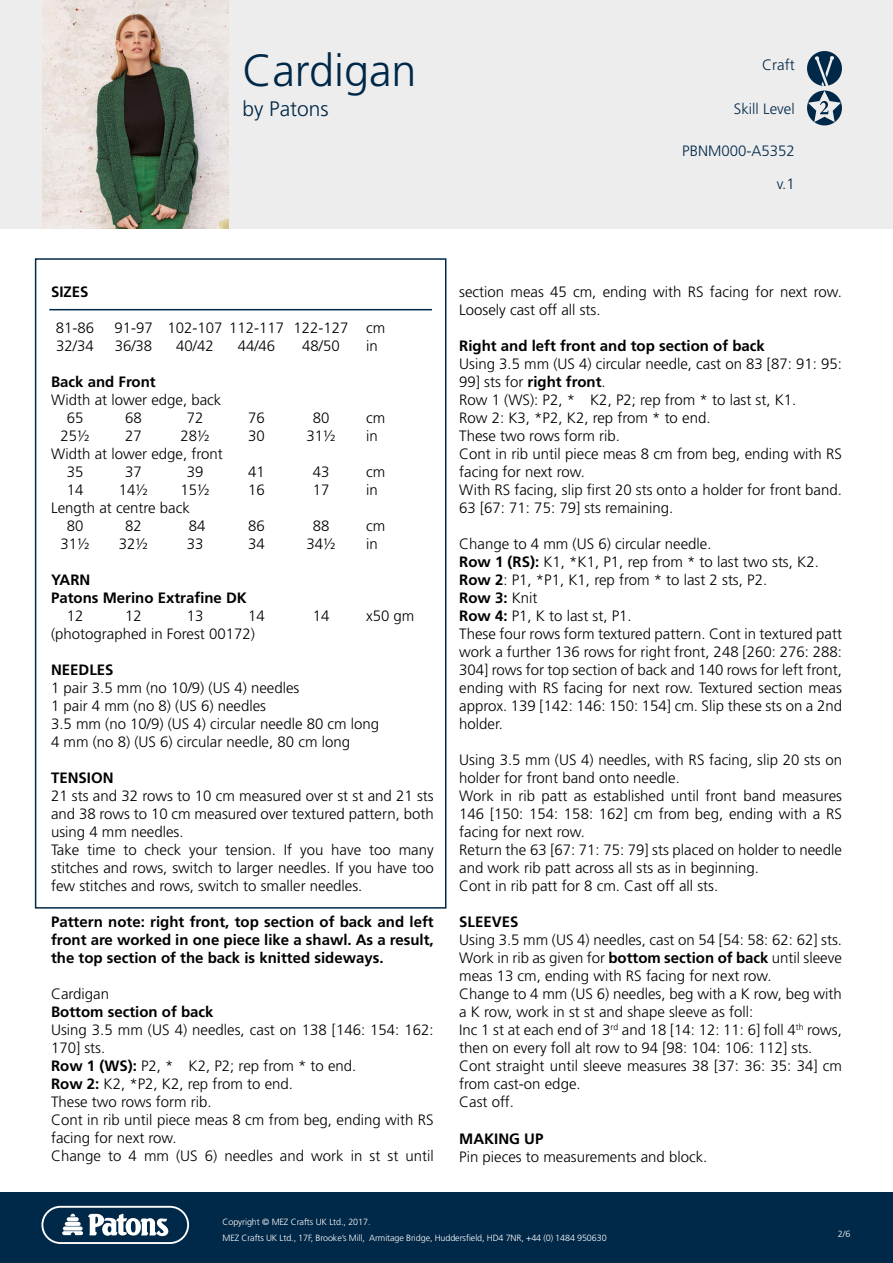
<style>
.page{position:relative;width:893px;height:1263px;background:#fff}
.page>*{position:absolute;margin:0;border:0;box-sizing:border-box;transform-origin:0 0}
.t1{font:300 45px "Frutiger";color:#002848}
.t2{font:300 21px "Frutiger";color:#002848}
.t3{font:300 15px/18px "Frutiger";color:#000}
.t4{font:700 15px/18px "Frutiger LT Std";color:#000}
.t5{font:300 15px "Frutiger";color:#002848}
.t6{font:300 9px/16.5px "Frutiger";letter-spacing:-.01em;color:#fff}
.s1{font-family:"Frutiger LT Std";font-weight:700}
.s2{font-family:"Frutiger";font-weight:300}
</style>
<div class="page">
<div style="left:0;top:1192px;width:893px;height:71px;background:#002848"></div>
<div style="left:0;top:0;width:893px;height:228px;background:#ededed"></div>
<img style="left:43px;top:0;width:186px;height:228px">
<div style="left:41px;top:1206px;width:148px;height:38px;border:2px solid #fff;border-radius:18px"></div>
<svg style="left:62px;top:1213px;width:106px;height:23px"></svg>
<hr style="left:49px;top:309px;width:383px;height:1px;background:#002848">
<div style="left:35px;top:258px;width:411px;height:651px;border:2px solid #002848"></div>
<svg style="left:807px;top:51px;width:35px;height:74px"></svg>
<h1 class="t1" style="left:242px;top:45px;width:176px">Cardigan</h1>
<h2 class="t2" style="left:242px;top:97px;width:88px">by Patons</h2>
<p class="t5" style="left:762px;top:57px;width:34px">Craft</p>
<p class="t5" style="left:734px;top:100px;width:62px">Skill Level</p>
<p class="t5" style="left:682px;top:142px;width:114px">PBNM000-A5352</p>
<p class="t5" style="left:777px;top:175px;width:20px">v.1</p>
<p class="t4" style="left:51px;top:283px;width:39px">SIZES</p>
<p class="t3" style="left:56px;top:319px;width:40px">81-86</p>
<p class="t3" style="left:114px;top:319px;width:272px">91-97 102-107 112-117 122-127 cm</p>
<p class="t3" style="left:56px;top:337px;width:39px">32/34</p>
<p class="t3" style="left:115px;top:337px;width:39px">36/38</p>
<p class="t3" style="left:176px;top:337px;width:39px">40/42</p>
<p class="t3" style="left:238px;top:337px;width:39px">44/46</p>
<p class="t3" style="left:302px;top:337px;width:39px">48/50</p>
<p class="t3" style="left:366px;top:337px;width:13px">in</p>
<p class="t4" style="left:51px;top:373px;width:106px">Back and Front</p>
<p class="t3" style="left:67px;top:391px;width:156px;text-indent:-16px">Width at lower edge, back<br>65</p>
<p class="t3" style="left:125px;top:409px;width:18px">68</p>
<p class="t3" style="left:187px;top:409px;width:18px">72</p>
<p class="t3" style="left:248px;top:409px;width:18px">76</p>
<p class="t3" style="left:313px;top:409px;width:18px">80</p>
<p class="t3" style="left:366px;top:409px;width:21px">cm</p>
<p class="t3" style="left:60px;top:427px;width:31px">25½</p>
<p class="t3" style="left:125px;top:427px;width:18px">27</p>
<p class="t3" style="left:180px;top:427px;width:31px">28½</p>
<p class="t3" style="left:248px;top:427px;width:18px">30</p>
<p class="t3" style="left:306px;top:427px;width:31px">31½</p>
<p class="t3" style="left:366px;top:427px;width:13px">in</p>
<p class="t3" style="left:67px;top:445px;width:158px;text-indent:-16px">Width at lower edge, front<br>35</p>
<p class="t3" style="left:125px;top:463px;width:18px">37</p>
<p class="t3" style="left:187px;top:463px;width:18px">39</p>
<p class="t3" style="left:248px;top:463px;width:18px">41</p>
<p class="t3" style="left:313px;top:463px;width:18px">43</p>
<p class="t3" style="left:366px;top:463px;width:21px">cm</p>
<p class="t3" style="left:67px;top:481px;width:18px">14</p>
<p class="t3" style="left:119px;top:481px;width:31px">14½</p>
<p class="t3" style="left:180px;top:481px;width:31px">15½</p>
<p class="t3" style="left:248px;top:481px;width:18px">16</p>
<p class="t3" style="left:313px;top:481px;width:18px">17</p>
<p class="t3" style="left:366px;top:481px;width:13px">in</p>
<p class="t3" style="left:67px;top:499px;width:125px;text-indent:-16px">Length at centre back<br>80</p>
<p class="t3" style="left:125px;top:517px;width:18px">82</p>
<p class="t3" style="left:189px;top:517px;width:18px">84</p>
<p class="t3" style="left:248px;top:517px;width:18px">86</p>
<p class="t3" style="left:313px;top:517px;width:18px">88</p>
<p class="t3" style="left:366px;top:517px;width:21px">cm</p>
<p class="t3" style="left:60px;top:535px;width:31px">31½</p>
<p class="t3" style="left:119px;top:535px;width:31px">32½</p>
<p class="t3" style="left:187px;top:535px;width:18px">33</p>
<p class="t3" style="left:248px;top:535px;width:18px">34</p>
<p class="t3" style="left:306px;top:535px;width:31px">34½</p>
<p class="t3" style="left:366px;top:535px;width:13px">in</p>
<p class="t4" style="left:51px;top:571px;width:197px">YARN<br>Patons Merino Extrafine DK</p>
<p class="t3" style="left:67px;top:607px;width:18px">12</p>
<p class="t3" style="left:125px;top:607px;width:18px">12</p>
<p class="t3" style="left:187px;top:607px;width:18px">13</p>
<p class="t3" style="left:248px;top:607px;width:18px">14</p>
<p class="t3" style="left:313px;top:607px;width:18px">14</p>
<p class="t3" style="left:366px;top:607px;width:50px">x50 gm</p>
<p class="t3" style="left:51px;top:625px;width:205px">(photographed in Forest 00172)</p>
<p class="t4" style="left:51px;top:661px;width:64px">NEEDLES</p>
<p class="t3" style="left:51px;top:679px;width:330px">1 pair 3.5 mm (no 10/9) (US 4) needles<br>1 pair 4 mm (no 8) (US 6) needles<br>3.5 mm (no 10/9) (US 4) circular needle 80 cm long 4 mm (no 8) (US 6) circular needle, 80 cm long</p>
<p class="t4" style="left:51px;top:769px;width:64px">TENSION</p>
<p class="t3" style="left:51px;top:787px;width:384px">21 sts and 32 rows to 10 cm measured over st st and 21 sts and 38 rows to 10 cm measured over textured pattern, both using 4 mm needles.<br>Take time to check your tension. If you have too many stitches and rows, switch to larger needles. If you have too few stitches and rows, switch to smaller needles.</p>
<p class="t4" style="left:51px;top:913px;width:384px;text-align:justify">Pattern note: right front, top section of back and left front are worked in one piece like a shawl. As a result, the top section of the back is knitted sideways.</p>
<p class="t3" style="left:51px;top:985px;width:60px">Cardigan</p>
<p class="t4" style="left:51px;top:1003px;width:164px">Bottom section of back</p>
<p class="t3" style="left:51px;top:1021px;width:384px">Using 3.5 mm (US 4) needles, cast on 138 [146: 154: 162:<br>170] sts.<br><span class="s1">Row 1 (WS):</span> P2, * K2, P2; rep from * to end.<br><span class="s1">Row 2:</span> K2, *P2, K2, rep from to end.<br>These two rows form rib.<br>Cont in rib until piece meas 8 cm from beg, ending with RS facing for next row.<br>Change to 4 mm (US 6) needles and work in st st until</p>
<p class="t3" style="left:459px;top:283px;width:384px">section meas 45 cm, ending with RS facing for next row.<br>Loosely cast off all sts.</p>
<p class="t4" style="left:459px;top:337px;width:307px">Right and left front and top section of back</p>
<p class="t3" style="left:459px;top:355px;width:384px">Using 3.5 mm (US 4) circular needle, cast on 83 [87: 91: 95:<br>99] sts for <span class="s1">right front</span>.<br>Row 1 (WS): P2, * K2, P2; rep from * to last st, K1.<br>Row 2: K3, *P2, K2, rep from * to end.<br>These two rows form rib.<br>Cont in rib until piece meas 8 cm from beg, ending with RS facing for next row.<br>With RS facing, slip first 20 sts onto a holder for front band.<br>63 [67: 71: 75: 79] sts remaining.</p>
<p class="t3" style="left:459px;top:535px;width:361px">Change to 4 mm (US 6) circular needle.<br><span class="s1">Row 1 (RS):</span> K1, *K1, P1, rep from * to last two sts, K2.<br><span class="s1">Row 2</span>: P1, *P1, K1, rep from * to last 2 sts, P2.</p>
<p class="t4" style="left:459px;top:589px;width:80px">Row 3: <span class="s2">Knit</span></p>
<p class="t3" style="left:459px;top:607px;width:384px"><span class="s1">Row 4:</span> P1, K to last st, P1.<br>These four rows form textured pattern. Cont in textured patt work a further 136 rows for right front, 248 [260: 276: 288:<br>304] rows for top section of back and 140 rows for left front, ending with RS facing for next row. Textured section meas approx. 139 [142: 146: 150: 154] cm. Slip these sts on a 2nd holder.</p>
<p class="t3" style="left:459px;top:751px;width:384px">Using 3.5 mm (US 4) needles, with RS facing, slip 20 sts on holder for front band onto needle.<br>Work in rib patt as established until front band measures 146 [150: 154: 158: 162] cm from beg, ending with a RS facing for next row.<br>Return the 63 [67: 71: 75: 79] sts placed on holder to needle and work rib patt across all sts as in beginning.<br>Cont in rib patt for 8 cm. Cast off all sts.</p>
<p class="t4" style="left:459px;top:913px;width:61px">SLEEVES</p>
<p class="t3" style="left:459px;top:931px;width:384px">Using 3.5 mm (US 4) needles, cast on 54 [54: 58: 62: 62] sts.<br>Work in rib as given for <span class="s1">bottom section of back</span> until sleeve meas 13 cm, ending with RS facing for next row.<br>Change to 4 mm (US 6) needles, beg with a K row, beg with a K row, work in st st and shape sleeve as foll:<br>Inc 1 st at each end of 3<sup>rd</sup> and 18 [14: 12: 11: 6] foll 4<sup>th</sup> rows, then on every foll alt row to 94 [98: 104: 106: 112] sts.<br>Cont straight until sleeve measures 38 [37: 36: 35: 34] cm from cast-on edge.<br>Cast off.</p>
<p class="t4" style="left:459px;top:1129px;width:86px">MAKING UP</p>
<p class="t3" style="left:459px;top:1147px;width:250px">Pin pieces to measurements and block.</p>
<p class="t6" style="left:223px;top:1213px;width:386px">Copyright © MEZ Crafts UK Ltd., 2017.<br>MEZ Crafts UK Ltd., 17F, Brooke’s Mill, Armitage Bridge, Huddersfield, HD4 7NR, +44 (0) 1484 950630</p>
<p class="t6" style="left:838px;top:1226px;width:14px">2/6</p>
</div>
